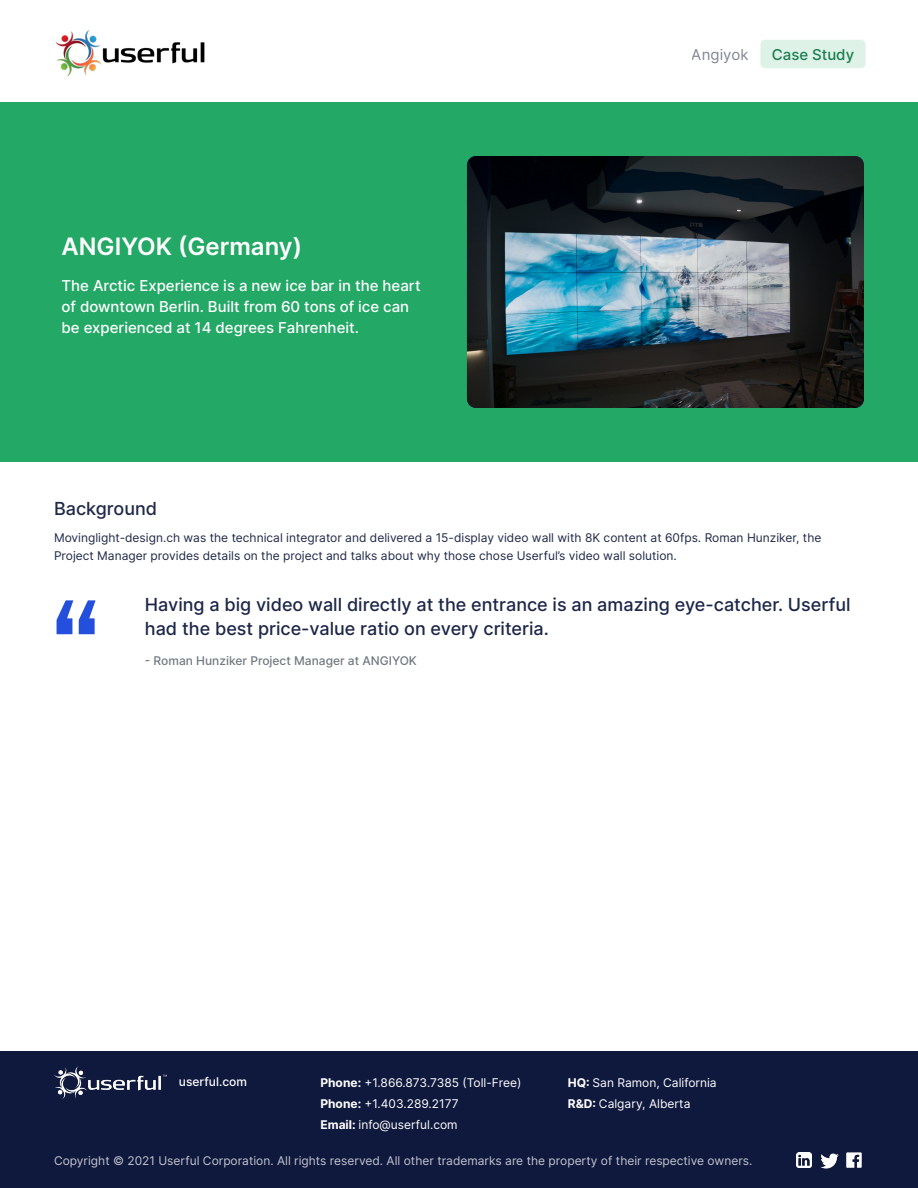
<style>
.page{position:relative;width:918px;height:1188px;background:#fff}
.page>*{position:absolute;margin:0;border:0;box-sizing:border-box;transform-origin:0 0}
.t1{font:150px "Bebas Neue";color:#234fdc}
.t2{font:600 24px "Inter";color:#fff}
.t3{font:500 18px/24px "Inter";color:#1c2647}
.Userful_Paragraph_St{font:500 18px "Inter";color:#1f2847}
.Userful_Paragraph_St-2{font:500 15px/21px "Inter";color:#fff}
.t4{font:500 15px "Inter";color:#1a7e4d}
.t5{font:15px "Inter";color:#4a5269}
.t6{font:12px/21px "Inter";color:#fff}
.Userful_Paragraph_St-3{font:12px/18px "Inter";color:#1f2847}
.t7{font:500 12px "Inter";color:#717980}
.t8{font:500 12px "Inter";color:#fff}
.s1{font-weight:700}
</style>
<div class="page">
<img style="left:56px;top:30px;width:149px;height:47px">
<div style="left:760px;top:40px;width:105px;height:28px;background:#def2e8;border-radius:4px"></div>
<div style="left:0;top:1052px;width:918px;height:136px;background:#0f183d"></div>
<img style="left:54px;top:1066px;width:112px;height:33px">
<img style="left:796px;top:1153px;width:15px;height:15px">
<img style="left:821px;top:1153px;width:17px;height:16px">
<img style="left:847px;top:1153px;width:15px;height:15px">
<div style="left:0;top:102px;width:918px;height:360px;background:#23a866"></div>
<img style="left:467px;top:156px;width:397px;height:252px">
<p class="t2" style="left:62px;top:228px;width:242px">ANGIYOK (Germany)</p>
<p class="Userful_Paragraph_St-2" style="left:62px;top:274px;width:361px">The Arctic Experience is a new ice bar in the heart of downtown Berlin. Built from 60 tons of ice can be experienced at 14 degrees Fahrenheit.</p>
<p class="t5" style="left:692px;top:44px;width:58px">Angiyok</p>
<p class="t4" style="left:772px;top:43px;width:84px">Case Study</p>
<p class="Userful_Paragraph_St" style="left:54px;top:496px;width:105px">Background</p>
<p class="Userful_Paragraph_St-3" style="left:54px;top:529px;width:769px">Movinglight-design.ch was the technical integrator and delivered a 15-display video wall with 8K content at 60fps. Roman Hunziker, the<br>Project Manager provides details on the project and talks about why those chose Userful’s video wall solution.</p>
<p class="t1" style="left:50px;top:569px;width:52px">“</p>
<p class="t3" style="left:145px;top:592px;width:707px">Having a big video wall directly at the entrance is an amazing eye-catcher. Userful had the best price-value ratio on every criteria.</p>
<p class="t7" style="left:145px;top:652px;width:274px">- Roman Hunziker Project Manager at ANGIYOK</p>
<p class="t8" style="left:179px;top:1073px;width:70px">userful.com</p>
<p class="t6" style="left:320px;top:1072px;width:203px"><span class="s1">Phone:</span> +1.866.873.7385 (Toll-Free)<br><span class="s1">Phone:</span> +1.403.289.2177<br><span class="s1">Email:</span> info@userful.com</p>
<p class="t6" style="left:568px;top:1072px;width:150px"><span class="s1">HQ:</span> San Ramon, California<br><span class="s1">R&amp;D:</span> Calgary, Alberta</p>
<p class="t6" style="left:54px;top:1149px;width:700px">Copyright © 2021 Userful Corporation. All rights reserved. All other trademarks are the property of their respective owners.</p>
</div>
